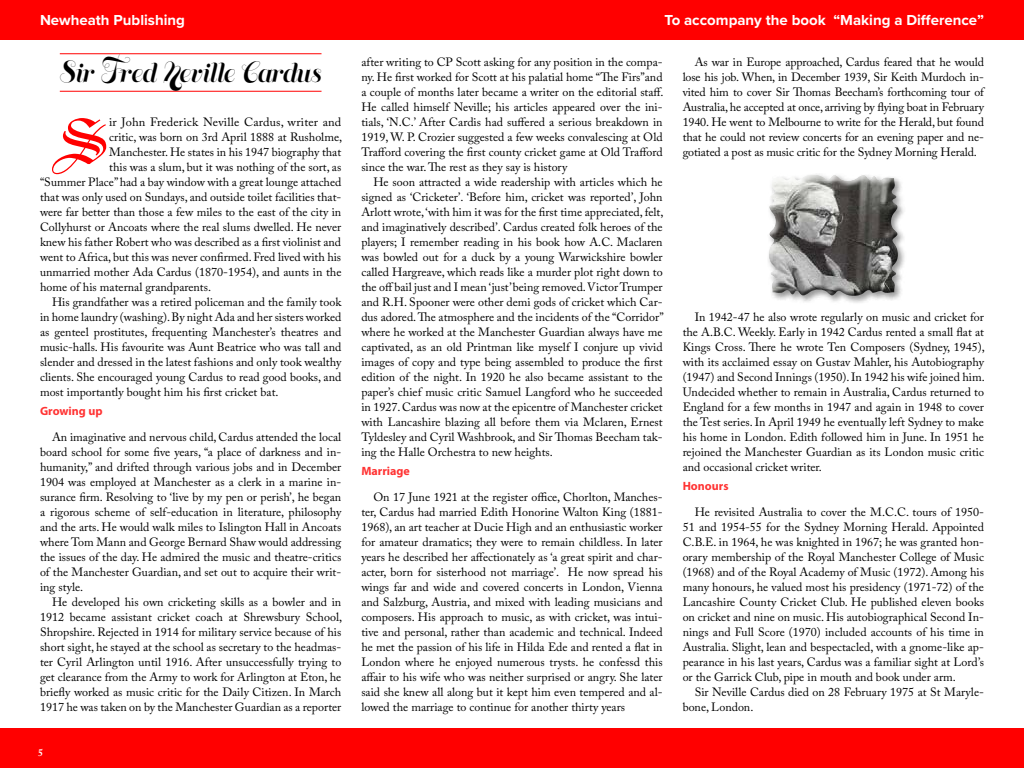
<style>
.page{position:relative;width:1024px;height:768px;background:#fff}
.page>*{position:absolute;margin:0;border:0;box-sizing:border-box;transform-origin:0 0}
.t1{font:67.1px "Linotext Std";color:#f00}
.t2{font:24px "Memoriam Pro Headline";color:#000}
.t3{font:700 15px "Proxima Nova";color:#fff}
.t4{font:12px/15px "Adobe Caslon Pro";color:#000;text-align:justify}
.t5{font:700 12px "Myriad Pro";color:#f33}
.t6{font:700 10px "Adobe Caslon Pro";color:#fff}
</style>
<div class="page">
<hr style="left:60px;top:54px;width:262px;height:1px;background:#f00">
<hr style="left:60px;top:91px;width:262px;height:1px;background:#f00">
<div style="left:767px;top:173px;width:140px;height:132px;background:#000;opacity:.41"></div>
<div style="left:760px;top:168px;width:146px;height:128px;background:#fff"></div>
<div style="left:765px;top:174px;width:139px;height:122px;background:#000;opacity:.75"></div>
<div style="left:0;top:728px;width:1024px;height:40px;background:#f00"></div>
<div style="left:0;top:0;width:1024px;height:40px;background:#f00"></div>
<p class="t3" style="left:40px;top:8px;width:147px">Newheath Publishing</p>
<p class="t3" style="left:664px;top:8px;width:321px">To accompany the book “Making a Difference”</p>
<h2 class="t2" style="left:60px;top:59px;width:263px">Sir Fred Neville Cardus</h2>
<h1 class="t1" style="left:53px;top:101px;width:57px">S</h1>
<p class="t4" style="left:109px;top:114px;width:234px">ir John Frederick Neville Cardus, writer and</p>
<p class="t4" style="left:109px;top:129px;width:234px">critic, was born on 3rd April 1888 at Rusholme,</p>
<p class="t4" style="left:109px;top:144px;width:233px">Manchester. He states in his 1947 biography that</p>
<p class="t4" style="left:109px;top:159px;width:234px">this was a slum, but it was nothing of the sort, as</p>
<p class="t4" style="left:40px;top:174px;width:303px">“Summer Place” had a bay window with a great lounge attached</p>
<p class="t4" style="left:40px;top:189px;width:303px">that was only used on Sundays, and outside toilet facilities that-</p>
<p class="t4" style="left:40px;top:204px;width:303px">were far better than those a few miles to the east of the city in</p>
<p class="t4" style="left:40px;top:219px;width:303px">Collyhurst or Ancoats where the real slums dwelled. He never</p>
<p class="t4" style="left:40px;top:234px;width:303px">knew his father Robert who was described as a first violinist and</p>
<p class="t4" style="left:40px;top:249px;width:303px">went to Africa, but this was never confirmed. Fred lived with his</p>
<p class="t4" style="left:40px;top:264px;width:303px">unmarried mother Ada Cardus (1870-1954), and aunts in the</p>
<p class="t4" style="left:40px;top:279px;width:173px">home of his maternal grandparents.</p>
<p class="t4" style="left:52px;top:294px;width:291px">His grandfather was a retired policeman and the family took</p>
<p class="t4" style="left:40px;top:309px;width:303px">in home laundry (washing). By night Ada and her sisters worked</p>
<p class="t4" style="left:40px;top:324px;width:303px">as genteel prostitutes, frequenting Manchester’s theatres and</p>
<p class="t4" style="left:40px;top:339px;width:303px">music-halls. His favourite was Aunt Beatrice who was tall and</p>
<p class="t4" style="left:40px;top:354px;width:303px">slender and dressed in the latest fashions and only took wealthy</p>
<p class="t4" style="left:40px;top:369px;width:303px">clients. She encouraged young Cardus to read good books, and</p>
<p class="t4" style="left:40px;top:384px;width:240px">most importantly bought him his first cricket bat.</p>
<p class="t5" style="left:40px;top:403px;width:64px">Growing up</p>
<p class="t4" style="left:40px;top:429px;width:303px;text-indent:12px">An imaginative and nervous child, Cardus attended the local board school for some five years, “a place of darkness and in&shy;humanity,” and drifted through various jobs and in December 1904 was employed at Manchester as a clerk in a marine in&shy;surance firm. Resolving to ‘live by my pen or perish’, he began a rigorous scheme of self-education in literature, philosophy and the arts. He would walk miles to Islington Hall in Ancoats where Tom Mann and George Bernard Shaw would addressing the issues of the day. He admired the music and theatre-critics of the Manchester Guardian, and set out to acquire their writ&shy;ing style.</p>
<p class="t4" style="left:40px;top:594px;width:304px;text-indent:12px">He developed his own cricketing skills as a bowler and in 1912 became assistant cricket coach at Shrewsbury School, Shropshire. Rejected in 1914 for military service because of his short sight, he stayed at the school as secretary to the headmas&shy;ter Cyril Arlington until 1916. After unsuccessfully trying to get clearance from the Army to work for Arlington at Eton, he briefly worked as music critic for the Daily Citizen. In March 1917 he was taken on by the Manchester Guardian as a reporter</p>
<p class="t6" style="left:38px;top:747px;width:6px">5</p>
<p class="t4" style="left:361px;top:54px;width:304px">after writing to CP Scott asking for any position in the compa&shy;ny. He first worked for Scott at his palatial home “The Firs”and a couple of months later became a writer on the editorial staff.<br>He called himself Neville; his articles appeared over the ini&shy;tials, ‘N.C.’ After Cardis had suffered a serious breakdown in 1919, W. P. Crozier suggested a few weeks convalescing at Old Trafford covering the first county cricket game at Old Trafford since the war. The rest as they say is history</p>
<p class="t4" style="left:361px;top:174px;width:304px;text-indent:12px">He soon attracted a wide readership with articles which he signed as ‘Cricketer’. ‘Before him, cricket was reported’, John Arlott wrote, ‘with him it was for the first time appreciated, felt, and imaginatively described’. Cardus created folk heroes of the players; I remember reading in his book how A.C. Maclaren was bowled out for a duck by a young Warwickshire bowler called Hargreave, which reads like a murder plot right down to the off bail just and I mean ‘just’ being removed. Victor Trumper and R.H. Spooner were other demi gods of cricket which Car&shy;dus adored. The atmosphere and the incidents of the “Corridor” where he worked at the Manchester Guardian always have me captivated, as an old Printman like myself I conjure up vivid images of copy and type being assembled to produce the first edition of the night. In 1920 he also became assistant to the paper’s chief music critic Samuel Langford who he succeeded in 1927. Cardus was now at the epicentre of Manchester cricket with Lancashire blazing all before them via Mclaren, Ernest Tyldesley and Cyril Washbrook, and Sir Thomas Beecham tak&shy;ing the Halle Orchestra to new heights.</p>
<p class="t5" style="left:361px;top:463px;width:50px">Marriage</p>
<p class="t4" style="left:361px;top:489px;width:303px;text-indent:12px">On 17 June 1921 at the register office, Chorlton, Manches&shy;ter, Cardus had married Edith Honorine Walton King (1881- 1968), an art teacher at Ducie High and an enthusiastic worker for amateur dramatics; they were to remain childless. In later years he described her affectionately as ‘a great spirit and char&shy;acter, born for sisterhood not marriage’. He now spread his wings far and wide and covered concerts in London, Vienna and Salzburg, Austria, and mixed with leading musicians and composers. His approach to music, as with cricket, was intui&shy;tive and personal, rather than academic and technical. Indeed he met the passion of his life in Hilda Ede and rented a flat in London where he enjoyed numerous trysts. he confessd this affair to his wife who was neither surprised or angry. She later said she knew all along but it kept him even tempered and al&shy;lowed the marriage to continue for another thirty years</p>
<p class="t4" style="left:683px;top:54px;width:303px;text-indent:12px">As war in Europe approached, Cardus feared that he would lose his job. When, in December 1939, Sir Keith Murdoch in&shy;vited him to cover Sir Thomas Beecham’s forthcoming tour of Australia, he accepted at once, arriving by flying boat in February 1940. He went to Melbourne to write for the Herald, but found that he could not review concerts for an evening paper and ne&shy;gotiated a post as music critic for the Sydney Morning Herald.</p>
<p class="t4" style="left:683px;top:309px;width:304px;text-indent:12px">In 1942-47 he also wrote regularly on music and cricket for the A.B.C. Weekly. Early in 1942 Cardus rented a small flat at Kings Cross. There he wrote Ten Composers (Sydney, 1945), with its acclaimed essay on Gustav Mahler, his Autobiography (1947) and Second Innings (1950). In 1942 his wife joined him.<br>Undecided whether to remain in Australia, Cardus returned to England for a few months in 1947 and again in 1948 to cover the Test series. In April 1949 he eventually left Sydney to make his home in London. Edith followed him in June. In 1951 he rejoined the Manchester Guardian as its London music critic and occasional cricket writer.</p>
<p class="t5" style="left:683px;top:478px;width:47px">Honours</p>
<p class="t4" style="left:683px;top:504px;width:303px;text-indent:12px">He revisited Australia to cover the M.C.C. tours of 1950- 51 and 1954-55 for the Sydney Morning Herald. Appointed C.B.E. in 1964, he was knighted in 1967; he was granted hon&shy;orary membership of the Royal Manchester College of Music (1968) and of the Royal Academy of Music (1972). Among his many honours, he valued most his presidency (1971-72) of the Lancashire County Cricket Club. He published eleven books on cricket and nine on music. His autobiographical Second In&shy;nings and Full Score (1970) included accounts of his time in Australia. Slight, lean and bespectacled, with a gnome-like ap&shy;pearance in his last years, Cardus was a familiar sight at Lord’s or the Garrick Club, pipe in mouth and book under arm.</p>
<p class="t4" style="left:683px;top:684px;width:303px;text-indent:12px">Sir Neville Cardus died on 28 February 1975 at St Maryle&shy;bone, London.</p>
</div>
